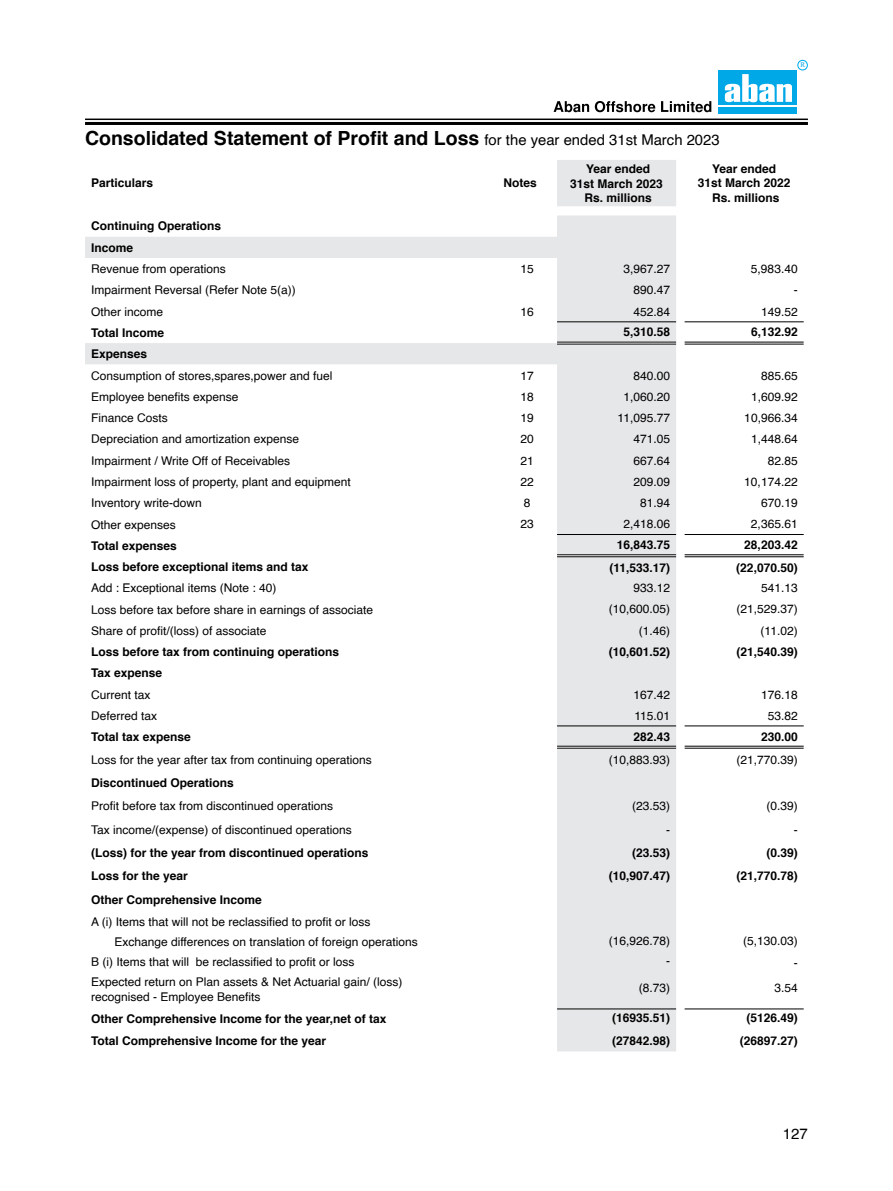
<style>
.page{position:relative;width:893px;height:1191px;background:#fff}
.page>*{position:absolute;margin:0;border:0;box-sizing:border-box;transform-origin:0 0}
.t1{font:700 19.5px "Helvetica";color:#000}
.t2{font:15px "Helvetica";color:#000}
.t3{font:12px/20.2px "Helvetica";color:#000}
.t4{font:700 12px/14.4px "Helvetica";color:#000;text-align:center}
.t5{font:7.05px "Times New Roman";color:#00a8e8}
.s1{font-weight:400;font-size:14.85px}
</style>
<div class="page">
<div style="left:719px;top:70px;width:78px;height:35px;background:#00a8e8"></div>
<svg style="left:725px;top:60px;width:83px;height:42px"></svg>
<div style="left:719px;top:107px;width:78px;height:7px;background:#00a8e8"></div>
<svg style="left:554px;top:101px;width:157px;height:11px"></svg>
<hr style="left:85px;top:119px;width:723px;height:1px;background:#000">
<hr style="left:85px;top:122px;width:723px;height:3px;background:#000">
<svg style="left:85px;top:160px;width:591px;height:891px"></svg>
<hr style="left:557px;top:341px;width:119px;height:3px;background:#fff">
<hr style="left:557px;top:554px;width:119px;height:3px;background:#fff">
<hr style="left:557px;top:745px;width:119px;height:3px;background:#fff">
<hr style="left:557px;top:321px;width:119px;height:1px;background:#000">
<hr style="left:685px;top:321px;width:119px;height:1px;background:#000">
<hr style="left:557px;top:341px;width:119px;height:1px;background:#000">
<hr style="left:557px;top:343px;width:119px;height:1px;background:#000">
<hr style="left:685px;top:341px;width:119px;height:1px;background:#000">
<hr style="left:685px;top:343px;width:119px;height:1px;background:#000">
<hr style="left:557px;top:554px;width:119px;height:1px;background:#000">
<hr style="left:557px;top:556px;width:119px;height:1px;background:#000">
<hr style="left:685px;top:554px;width:119px;height:1px;background:#000">
<hr style="left:685px;top:556px;width:119px;height:1px;background:#000">
<hr style="left:557px;top:534px;width:119px;height:1px;background:#000">
<hr style="left:685px;top:534px;width:119px;height:1px;background:#000">
<hr style="left:557px;top:725px;width:119px;height:1px;background:#000">
<hr style="left:685px;top:725px;width:119px;height:1px;background:#000">
<hr style="left:557px;top:745px;width:119px;height:1px;background:#000">
<hr style="left:557px;top:747px;width:119px;height:1px;background:#000">
<hr style="left:685px;top:745px;width:119px;height:1px;background:#000">
<hr style="left:685px;top:747px;width:119px;height:1px;background:#000">
<hr style="left:557px;top:1008px;width:119px;height:1px;background:#000">
<hr style="left:685px;top:1008px;width:119px;height:1px;background:#000">
<p class="t5" style="left:800px;top:60px;width:6px">R</p>
<h1 class="t1" style="left:85px;top:122px;width:636px">Consolidated Statement of Profit and Loss <span class="s1">for the year ended 31st March 2023</span></h1>
<p class="t4" style="left:91px;top:176px;width:64px">Particulars</p>
<p class="t4" style="left:503px;top:176px;width:35px">Notes</p>
<p class="t4" style="left:570px;top:162px;width:94px">Year ended<br>31st March 2023<br>Rs. millions</p>
<p class="t4" style="left:698px;top:162px;width:94px">Year ended<br>31st March 2022<br>Rs. millions</p>
<p class="t4" style="left:91px;top:216px;width:132px;line-height:21.3px;text-align:left">Continuing Operations<br>Income</p>
<p class="t3" style="left:91px;top:259px;width:136px">Revenue from operations</p>
<p class="t3" style="left:521px;top:259px;width:15px">15</p>
<p class="t3" style="left:623px;top:259px;width:48px">3,967.27</p>
<p class="t3" style="left:751px;top:259px;width:48px">5,983.40</p>
<p class="t3" style="left:91px;top:280px;width:206px">Impairment Reversal (Refer Note 5(a))</p>
<p class="t3" style="left:633px;top:280px;width:38px">890.47</p>
<p class="t3" style="left:794px;top:280px;width:5px">-</p>
<p class="t3" style="left:91px;top:302px;width:74px">Other income</p>
<p class="t3" style="left:521px;top:302px;width:15px">16</p>
<p class="t3" style="left:633px;top:301px;width:38px">452.84</p>
<p class="t3" style="left:761px;top:301px;width:38px">149.52</p>
<p class="t4" style="left:91px;top:325px;width:75px">Total Income</p>
<p class="t4" style="left:623px;top:325px;width:48px">5,310.58</p>
<p class="t4" style="left:751px;top:325px;width:48px">6,132.92</p>
<p class="t4" style="left:91px;top:347px;width:58px">Expenses</p>
<p class="t3" style="left:91px;top:366px;width:243px">Consumption of stores,spares,power and fuel</p>
<p class="t3" style="left:521px;top:366px;width:15px">17</p>
<p class="t3" style="left:633px;top:365px;width:38px">840.00</p>
<p class="t3" style="left:761px;top:365px;width:38px">885.65</p>
<p class="t3" style="left:91px;top:387px;width:149px">Employee benefits expense</p>
<p class="t3" style="left:521px;top:387px;width:15px">18</p>
<p class="t3" style="left:623px;top:387px;width:48px">1,060.20</p>
<p class="t3" style="left:751px;top:387px;width:48px">1,609.92</p>
<p class="t3" style="left:91px;top:408px;width:78px">Finance Costs</p>
<p class="t3" style="left:521px;top:408px;width:15px">19</p>
<p class="t3" style="left:618px;top:408px;width:54px">11,095.77</p>
<p class="t3" style="left:744px;top:408px;width:55px">10,966.34</p>
<p class="t3" style="left:91px;top:429px;width:210px">Depreciation and amortization expense</p>
<p class="t3" style="left:521px;top:429px;width:15px">20</p>
<p class="t3" style="left:633px;top:429px;width:38px">471.05</p>
<p class="t3" style="left:751px;top:429px;width:48px">1,448.64</p>
<p class="t3" style="left:91px;top:451px;width:200px">Impairment / Write Off of Receivables</p>
<p class="t3" style="left:521px;top:450px;width:15px">21</p>
<p class="t3" style="left:633px;top:450px;width:38px">667.64</p>
<p class="t3" style="left:768px;top:450px;width:32px">82.85</p>
<p class="t3" style="left:91px;top:472px;width:261px">Impairment loss of property, plant and equipment</p>
<p class="t3" style="left:521px;top:472px;width:15px">22</p>
<p class="t3" style="left:633px;top:472px;width:38px">209.09</p>
<p class="t3" style="left:744px;top:472px;width:55px">10,174.22</p>
<p class="t3" style="left:91px;top:493px;width:112px">Inventory write-down</p>
<p class="t3" style="left:524px;top:493px;width:8px">8</p>
<p class="t3" style="left:640px;top:493px;width:32px">81.94</p>
<p class="t3" style="left:761px;top:493px;width:38px">670.19</p>
<p class="t3" style="left:91px;top:514px;width:86px">Other expenses</p>
<p class="t3" style="left:521px;top:514px;width:15px">23</p>
<p class="t3" style="left:623px;top:514px;width:48px">2,418.06</p>
<p class="t3" style="left:751px;top:514px;width:48px">2,365.61</p>
<p class="t4" style="left:91px;top:538px;width:87px">Total expenses</p>
<p class="t4" style="left:617px;top:538px;width:55px">16,843.75</p>
<p class="t4" style="left:744px;top:538px;width:55px">28,203.42</p>
<p class="t4" style="left:91px;top:559px;width:219px">Loss before exceptional items and tax</p>
<p class="t4" style="left:609px;top:560px;width:62px">(11,533.17)</p>
<p class="t4" style="left:736px;top:560px;width:63px">(22,070.50)</p>
<p class="t3" style="left:91px;top:578px;width:187px">Add : Exceptional items (Note : 40)</p>
<p class="t3" style="left:633px;top:578px;width:38px">933.12</p>
<p class="t3" style="left:761px;top:578px;width:38px">541.13</p>
<p class="t3" style="left:91px;top:599px;width:284px">Loss before tax before share in earnings of associate</p>
<p class="t3" style="left:609px;top:599px;width:63px">(10,600.05)</p>
<p class="t3" style="left:736px;top:599px;width:63px">(21,529.37)</p>
<p class="t3" style="left:91px;top:621px;width:177px">Share of profit/(loss) of associate</p>
<p class="t3" style="left:639px;top:621px;width:33px">(1.46)</p>
<p class="t3" style="left:761px;top:621px;width:39px">(11.02)</p>
<p class="t4" style="left:91px;top:644px;width:250px">Loss before tax from continuing operations</p>
<p class="t4" style="left:609px;top:645px;width:63px">(10,601.52)</p>
<p class="t4" style="left:736px;top:645px;width:63px">(21,540.39)</p>
<p class="t4" style="left:91px;top:666px;width:73px">Tax expense</p>
<p class="t3" style="left:91px;top:684px;width:61px">Current tax</p>
<p class="t3" style="left:633px;top:684px;width:38px">167.42</p>
<p class="t3" style="left:761px;top:684px;width:38px">176.18</p>
<p class="t3" style="left:91px;top:706px;width:68px">Deferred tax</p>
<p class="t3" style="left:634px;top:705px;width:37px">115.01</p>
<p class="t3" style="left:768px;top:705px;width:32px">53.82</p>
<p class="t4" style="left:91px;top:729px;width:101px">Total tax expense</p>
<p class="t4" style="left:633px;top:729px;width:38px">282.43</p>
<p class="t4" style="left:761px;top:729px;width:38px">230.00</p>
<p class="t3" style="left:91px;top:749px;width:282px">Loss for the year after tax from continuing operations</p>
<p class="t3" style="left:609px;top:750px;width:63px">(10,883.93)</p>
<p class="t3" style="left:736px;top:750px;width:63px">(21,770.39)</p>
<p class="t4" style="left:91px;top:775px;width:144px">Discontinued Operations</p>
<p class="t3" style="left:91px;top:796px;width:244px">Profit before tax from discontinued operations</p>
<p class="t3" style="left:632px;top:796px;width:40px">(23.53)</p>
<p class="t3" style="left:766px;top:796px;width:33px">(0.39)</p>
<p class="t3" style="left:91px;top:819px;width:262px">Tax income/(expense) of discontinued operations</p>
<p class="t3" style="left:666px;top:819px;width:5px">-</p>
<p class="t3" style="left:794px;top:819px;width:5px">-</p>
<p class="t4" style="left:91px;top:845px;width:279px">(Loss) for the year from discontinued operations</p>
<p class="t4" style="left:632px;top:845px;width:40px">(23.53)</p>
<p class="t4" style="left:766px;top:845px;width:33px">(0.39)</p>
<p class="t4" style="left:91px;top:869px;width:98px">Loss for the year</p>
<p class="t4" style="left:609px;top:869px;width:63px">(10,907.47)</p>
<p class="t4" style="left:736px;top:869px;width:63px">(21,770.78)</p>
<p class="t4" style="left:91px;top:892px;width:172px">Other Comprehensive Income</p>
<p class="t3" style="left:114px;top:912px;width:305px;text-indent:-23px">A (i) Items that will not be reclassified to profit or loss<br>Exchange differences on translation of foreign operations</p>
<p class="t3" style="left:609px;top:931px;width:63px">(16,926.78)</p>
<p class="t3" style="left:743px;top:931px;width:56px">(5,130.03)</p>
<p class="t3" style="left:91px;top:951px;width:265px">B (i) Items that will be reclassified to profit or loss</p>
<p class="t3" style="left:666px;top:950px;width:5px">-</p>
<p class="t3" style="left:794px;top:952px;width:5px">-</p>
<p class="t3" style="left:91px;top:975px;width:313px;line-height:14.4px">Expected return on Plan assets &amp; Net Actuarial gain/ (loss) recognised - Employee Benefits</p>
<p class="t3" style="left:639px;top:978px;width:33px">(8.73)</p>
<p class="t3" style="left:774px;top:978px;width:25px">3.54</p>
<p class="t4" style="left:91px;top:1011px;width:297px">Other Comprehensive Income for the year,net of tax</p>
<p class="t4" style="left:612px;top:1011px;width:60px">(16935.51)</p>
<p class="t4" style="left:746px;top:1011px;width:53px">(5126.49)</p>
<p class="t4" style="left:91px;top:1034px;width:237px">Total Comprehensive Income for the year</p>
<p class="t4" style="left:612px;top:1034px;width:60px">(27842.98)</p>
<p class="t4" style="left:740px;top:1034px;width:60px">(26897.27)</p>
<p class="t2" style="left:783px;top:1121px;width:27px">127</p>
</div>
